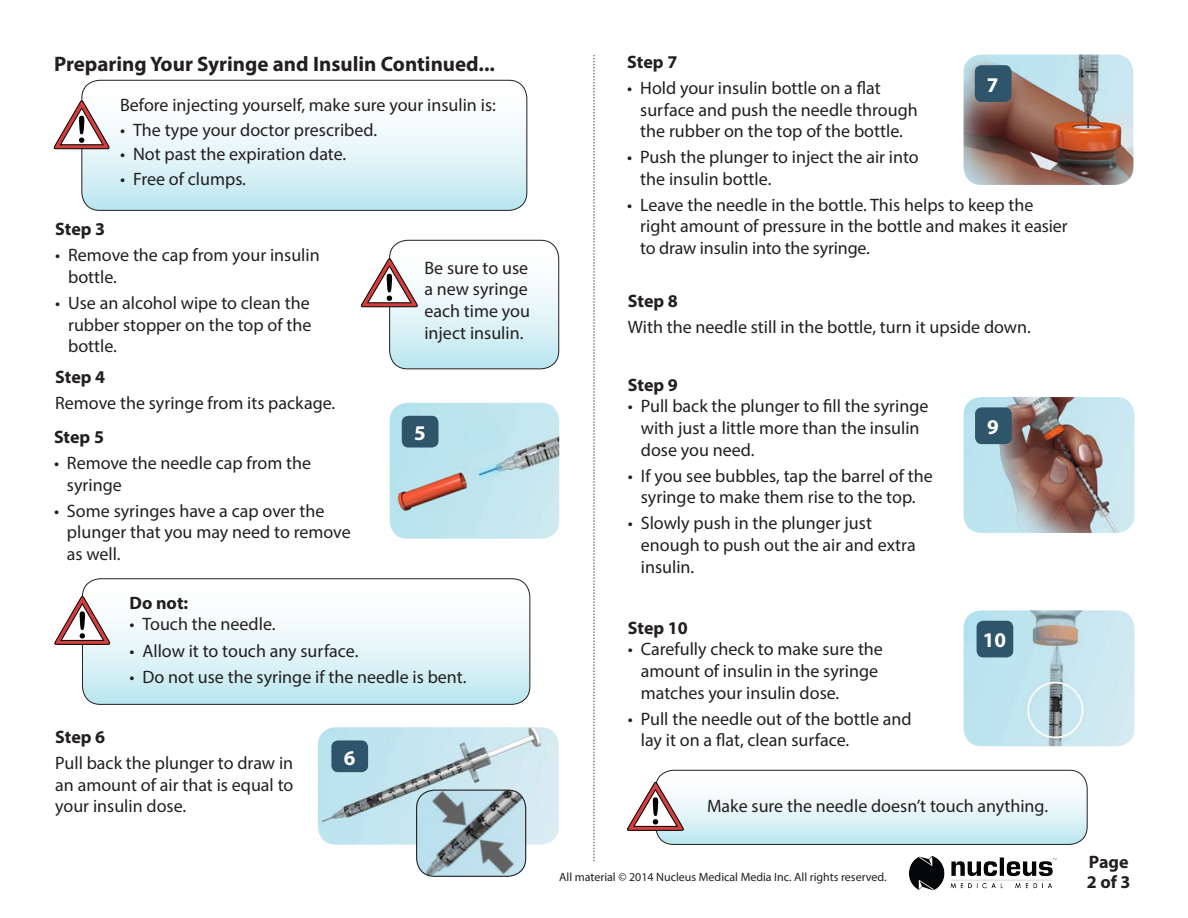
<style>
.page{position:relative;width:1188px;height:918px;background:#fff}
.page>*{position:absolute;margin:0;border:0;box-sizing:border-box;transform-origin:0 0}
.t1{font:700 21px "Myriad Pro";color:#231f20}
.t2{font:700 21px "Myriad Pro";color:#fff}
.t3{font:18px/21.6px "Myriad Pro";color:#231f20}
.t4{font:700 18px/19.8px "Myriad Pro";letter-spacing:-.005em;color:#231f20}
.t5{font:12px "Myriad Pro";color:#231f20}
</style>
<div class="page">
<div style="left:82px;top:80px;width:445px;height:130px;background:linear-gradient(to bottom,#fff,#c2e9f0);border-radius:18px"></div>
<div style="left:82px;top:80px;width:445px;height:131px;border:1px solid #231f20;border-radius:18px"></div>
<div style="left:82px;top:579px;width:448px;height:125px;background:linear-gradient(to bottom,#fff,#c1e9f0);border-radius:18px"></div>
<div style="left:82px;top:579px;width:448px;height:126px;border:1px solid #231f20;border-radius:18px"></div>
<svg style="left:54px;top:596px;width:57px;height:49px"></svg>
<svg style="left:53px;top:100px;width:57px;height:49px"></svg>
<img style="left:390px;top:403px;width:169px;height:136px">
<img style="left:318px;top:727px;width:241px;height:118px">
<img style="left:417px;top:790px;width:109px;height:86px">
<div style="left:416px;top:790px;width:110px;height:87px;border:1px solid #231f20;border-radius:18px"></div>
<img style="left:964px;top:55px;width:169px;height:130px">
<img style="left:964px;top:397px;width:171px;height:136px">
<img style="left:964px;top:610px;width:171px;height:136px">
<svg style="left:593px;top:55px;width:2px;height:806px"></svg>
<div style="left:975px;top:65px;width:37px;height:37px;background:#2e556a;border-radius:7px"></div>
<div style="left:975px;top:407px;width:37px;height:37px;background:#2e556a;border-radius:7px"></div>
<div style="left:977px;top:621px;width:36px;height:36px;background:#2e556a;border-radius:7px"></div>
<img style="left:909px;top:856px;width:148px;height:35px">
<div style="left:390px;top:240px;width:169px;height:129px;background:linear-gradient(to bottom,#fff,#c1e8f0);border-radius:18px"></div>
<div style="left:389px;top:240px;width:170px;height:129px;border:1px solid #231f20;border-radius:18px"></div>
<div style="left:656px;top:770px;width:431px;height:74px;background:linear-gradient(to bottom,#fff,#c3e9f1);border-radius:18px"></div>
<div style="left:656px;top:770px;width:431px;height:75px;border:1px solid #231f20;border-radius:18px"></div>
<svg style="left:360px;top:259px;width:58px;height:48px"></svg>
<svg style="left:627px;top:782px;width:57px;height:49px"></svg>
<div style="left:331px;top:740px;width:37px;height:32px;background:#2e556a;border-radius:7px"></div>
<div style="left:402px;top:416px;width:36px;height:32px;background:#2e556a;border-radius:7px"></div>
<p class="t1" style="left:54px;top:50px;width:443px">Preparing Your Syringe and Insulin Continued...</p>
<p class="t3" style="left:120px;top:94px;width:377px">Before injecting yourself, make sure your insulin is:</p>
<p class="t3" style="left:120px;top:119px;width:259px">• The type your doctor prescribed.</p>
<p class="t3" style="left:120px;top:143px;width:228px">• Not past the expiration date.</p>
<p class="t3" style="left:120px;top:168px;width:127px">• Free of clumps.</p>
<p class="t4" style="left:55px;top:219px;width:52px">Step 3</p>
<p class="t3" style="left:68px;top:244px;width:253px;text-indent:-13px">• Remove the cap from your insulin bottle.</p>
<p class="t3" style="left:68px;top:292px;width:245px;text-align:justify;text-indent:-13px">• Use an alcohol wipe to clean the rubber stopper on the top of the bottle.</p>
<p class="t4" style="left:55px;top:366px;width:52px">Step 4</p>
<p class="t3" style="left:55px;top:392px;width:282px">Remove the syringe from its package.</p>
<p class="t4" style="left:54px;top:426px;width:52px">Step 5</p>
<p class="t3" style="left:67px;top:452px;width:246px;text-indent:-13px">• Remove the needle cap from the syringe</p>
<p class="t3" style="left:67px;top:500px;width:285px;text-indent:-13px">• Some syringes have a cap over the plunger that you may need to remove as well.</p>
<p class="t3" style="left:424px;top:257px;width:107px">Be sure to use a new syringe each time you inject insulin.</p>
<p class="t2" style="left:414px;top:419px;width:13px">5</p>
<p class="t4" style="left:130px;top:592px;width:60px">Do not:</p>
<p class="t3" style="left:130px;top:613px;width:148px">• Touch the needle.</p>
<p class="t3" style="left:130px;top:639px;width:230px">• Allow it to touch any surface.</p>
<p class="t3" style="left:130px;top:666px;width:338px">• Do not use the syringe if the needle is bent.</p>
<p class="t4" style="left:55px;top:727px;width:52px">Step 6</p>
<p class="t3" style="left:55px;top:752px;width:240px;text-align:justify">Pull back the plunger to draw in an amount of air that is equal to your insulin dose.</p>
<p class="t2" style="left:344px;top:744px;width:13px">6</p>
<p class="t4" style="left:627px;top:51px;width:52px">Step 7</p>
<p class="t3" style="left:640px;top:77px;width:279px;text-indent:-13px">• Hold your insulin bottle on a flat surface and push the needle through the rubber on the top of the bottle.</p>
<p class="t3" style="left:640px;top:146px;width:280px;text-indent:-13px">• Push the plunger to inject the air into the insulin bottle.</p>
<p class="t2" style="left:987px;top:71px;width:13px">7</p>
<p class="t3" style="left:640px;top:193px;width:429px;text-indent:-13px">• Leave the needle in the bottle. This helps to keep the right amount of pressure in the bottle and makes it easier to draw insulin into the syringe.</p>
<p class="t4" style="left:628px;top:290px;width:52px">Step 8</p>
<p class="t3" style="left:628px;top:316px;width:404px">With the needle still in the bottle, turn it upside down.</p>
<p class="t4" style="left:628px;top:374px;width:52px">Step 9</p>
<p class="t3" style="left:641px;top:395px;width:289px;text-indent:-13px">• Pull back the plunger to fill the syringe with just a little more than the insulin dose you need.</p>
<p class="t3" style="left:628px;top:465px;width:306px;text-align:center">• If you see bubbles, tap the barrel of the syringe to make them rise to the top.</p>
<p class="t3" style="left:641px;top:512px;width:276px;text-indent:-13px">• Slowly push in the plunger just enough to push out the air and extra insulin.</p>
<p class="t4" style="left:628px;top:617px;width:62px">Step 10</p>
<p class="t3" style="left:641px;top:638px;width:244px;text-indent:-13px">• Carefully check to make sure the amount of insulin in the syringe matches your insulin dose.</p>
<p class="t3" style="left:641px;top:708px;width:272px;text-indent:-13px">• Pull the needle out of the bottle and lay it on a flat, clean surface.</p>
<p class="t2" style="left:987px;top:413px;width:13px">9</p>
<p class="t2" style="left:983px;top:626px;width:25px">10</p>
<p class="t3" style="left:707px;top:795px;width:343px">Make sure the needle doesn’t touch anything.</p>
<p class="t5" style="left:559px;top:869px;width:329px">All material © 2014 Nucleus Medical Media Inc. All rights reserved.</p>
<p class="t4" style="left:1087px;top:852px;width:45px">Page<br>2 of 3</p>
</div>
